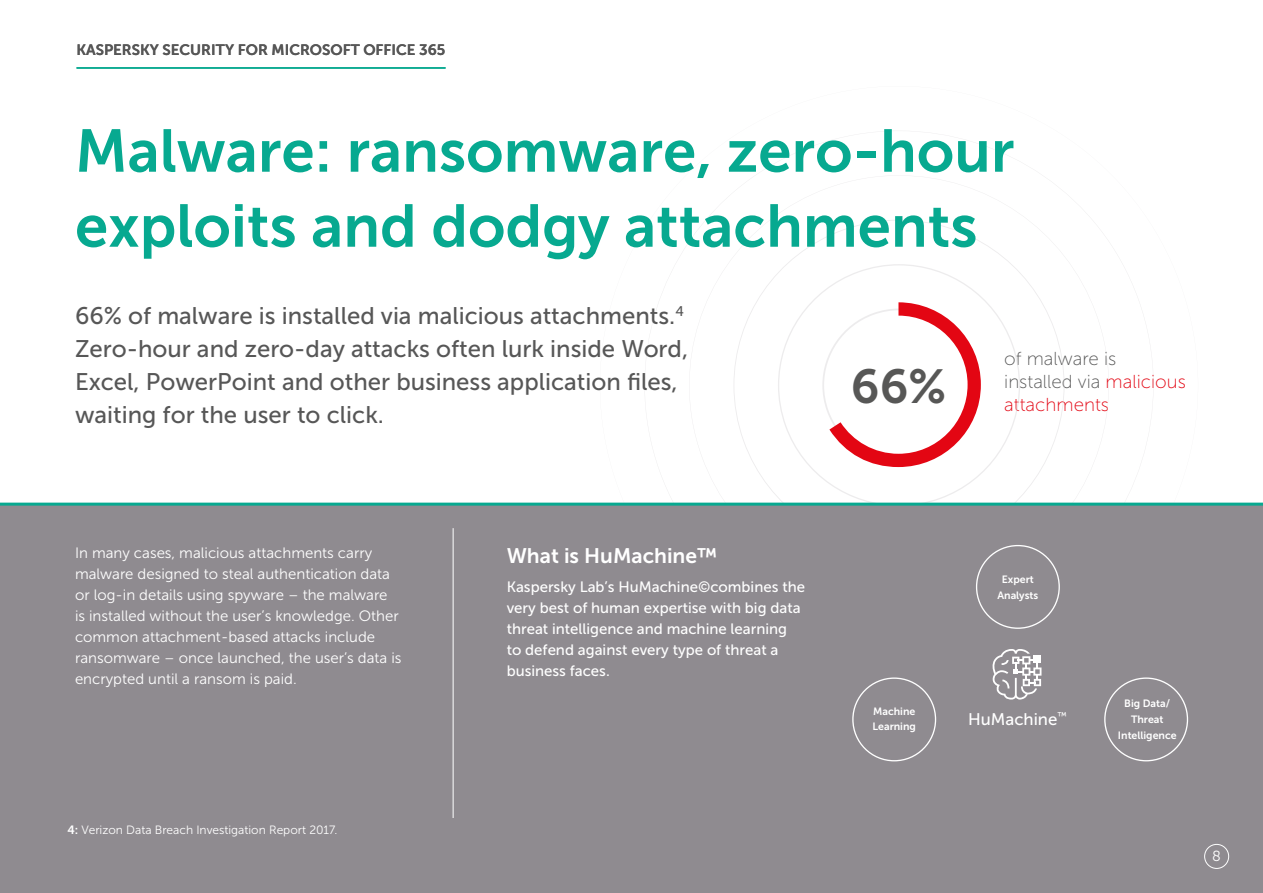
<style>
.page{position:relative;width:1263px;height:893px;background:#fff}
.page>*{position:absolute;margin:0;border:0;box-sizing:border-box;transform-origin:0 0}
.t1{font:60px/75px "Museo Sans 700";color:#07a990}
.t2{font:47.55px "Museo Sans 700";color:#575756}
.t3{font:24px/33px "Museo Sans 500";color:#575757}
.t4{font:21px "Museo Sans 700";color:#fff}
.t5{font:18.75px/23px "Museo Sans 100";color:#575757}
.t6{font:18.75px "Museo Sans 100";color:#e30613}
.t7{font:16.8px "Museo Sans 500";color:#fff}
.t8{font:15px/21px "Museo Sans 300";color:#fff}
.t9{font:15px/21px "Museo Sans 500";color:#fff}
.t10{font:15px "Museo Sans 700";color:#575757}
.t11{font:14.55px "Museo Sans 300";color:#fff}
.t12{font:12px "Museo Sans 300";color:#fff}
.t13{font:10.5px/15.9px "Museo Sans 700";color:#fff;text-align:center}
.s1{color:#e30613}
.s2{font-family:"Museo Sans 700"}
</style>
<div class="page">
<svg style="left:733px;top:220px;width:331px;height:283px"></svg>
<svg style="left:778px;top:264px;width:242px;height:239px"></svg>
<svg style="left:822px;top:302px;width:159px;height:165px"></svg>
<div style="left:0;top:506px;width:1263px;height:387px;background:#8f8b90"></div>
<div style="left:1204px;top:844px;width:25px;height:25px;border:1px solid #fff;border-radius:50%"></div>
<hr style="left:77px;top:67px;width:368px;height:2px;background:#07a990">
<hr style="left:0;top:503px;width:1263px;height:3px;background:#07a990">
<hr style="left:453px;top:528px;width:1px;height:290px;background:#fff">
<svg style="left:992px;top:649px;width:49px;height:50px"></svg>
<p class="t10" style="left:77px;top:41px;width:370px">KASPERSKY SECURITY FOR MICROSOFT OFFICE 365</p>
<h1 class="t1" style="left:75px;top:113px;width:941px">Malware: ransomware, zero-hour exploits and dodgy attachments</h1>
<h3 class="t3" style="left:75px;top:299px;width:615px">66% of malware is installed via malicious attachments.<sup>4<br></sup>Zero-hour and zero-day attacks often lurk inside Word, Excel, PowerPoint and other business application files, waiting for the user to click.</h3>
<h2 class="t2" style="left:851px;top:360px;width:97px">66%</h2>
<p class="t5" style="left:1004px;top:347px;width:183px">of malware is installed via <span class="s1">malicious</span></p>
<p class="t6" style="left:1004px;top:395px;width:106px">attachments</p>
<p class="t8" style="left:75px;top:543px;width:328px">In many cases, malicious attachments carry malware designed to steal authentication data or log-in details using spyware – the malware<br>is installed without the user’s knowledge. Other common attachment-based attacks include ransomware – once launched, the user’s data is encrypted until a ransom is paid.</p>
<p class="t12" style="left:68px;top:824px;width:272px"><span class="s2">4:</span> Verizon Data Breach Investigation Report 2017.</p>
<h3 class="t4" style="left:507px;top:544px;width:212px">What is HuMachine™</h3>
<p class="t9" style="left:507px;top:576px;width:300px">Kaspersky Lab’s HuMachine©combines the very best of human expertise with big data threat intelligence and machine learning to defend against every type of threat a business faces.</p>
<p class="t13" style="left:997px;top:571px;width:42px">Expert<br>Analysts</p>
<p class="t13" style="left:872px;top:703px;width:45px;text-align:left">Machine<br>Learning</p>
<p class="t13" style="left:1118px;top:695px;width:60px">Big Data/<br>Threat<br>Intelligence</p>
<p class="t7" style="left:968px;top:710px;width:100px">HuMachine<sup>™</sup></p>
<p class="t11" style="left:1212px;top:848px;width:10px">8</p>
</div>
